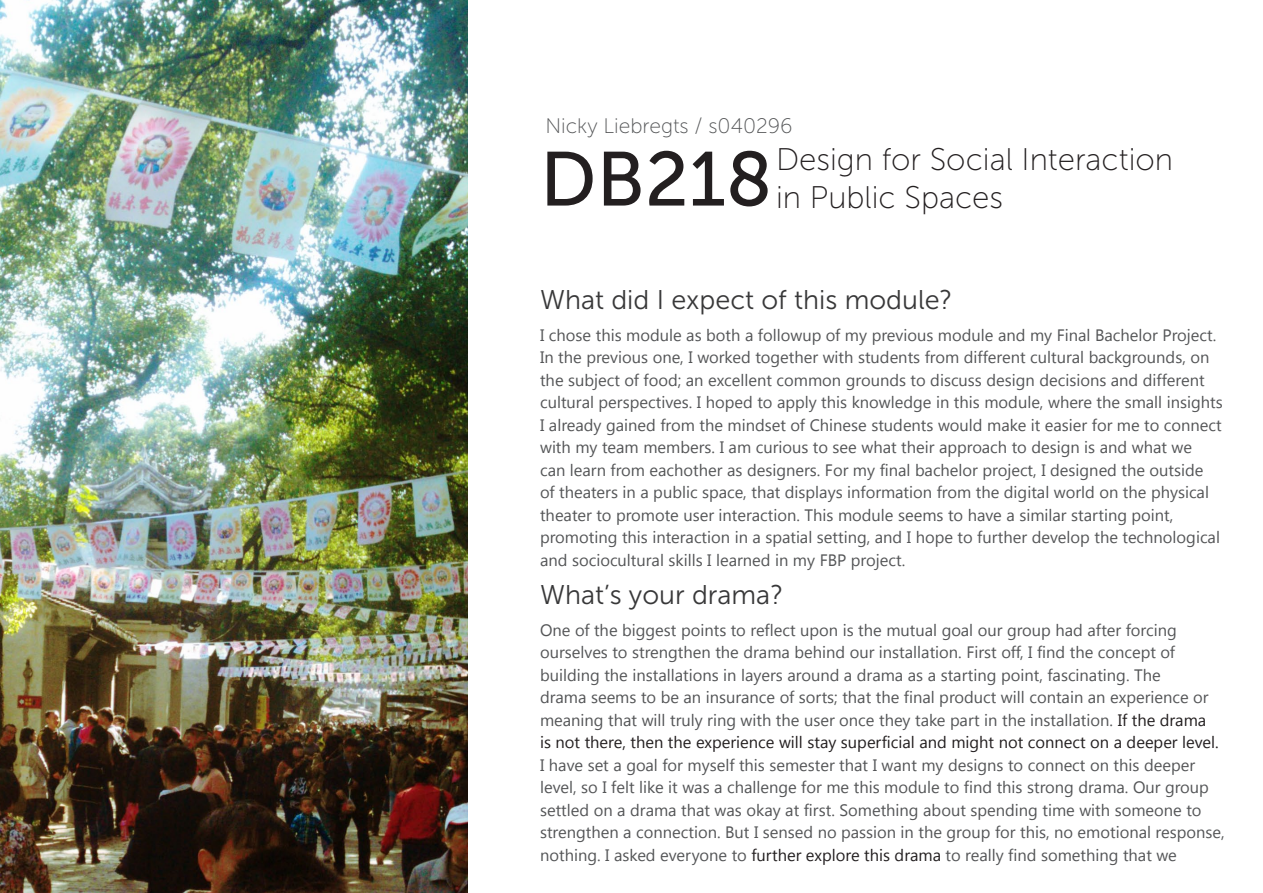
<style>
.page{position:relative;width:1263px;height:893px;background:#fff}
.page>*{position:absolute;margin:0;border:0;box-sizing:border-box;transform-origin:0 0}
.t1{font:76.35px "Museo Sans 500";color:#231f20}
.t2{font:31.2px "Museo Sans 100";color:#231f20}
.t3{font:27px "Museo Sans 300";color:#383839}
.t4{font:21px "Museo Sans 100";color:#545557}
.t5{font:16.5px/22.5px "Nirmala UI";color:#545557}
.s1{color:#231f20}
</style>
<div class="page">
<img style="left:0;top:0;width:468px;height:893px">
<p class="t4" style="left:545px;top:115px;width:249px">Nicky Liebregts / s040296</p>
<p class="t1" style="left:540px;top:137px;width:234px">DB218</p>
<p class="t2" style="left:776px;top:143px;width:399px">Design for Social Interaction</p>
<p class="t2" style="left:776px;top:181px;width:229px">in Public Spaces</p>
<p class="t3" style="left:540px;top:286px;width:414px">What did I expect of this module?</p>
<p class="t5" style="left:540px;top:323px;width:684px">I chose this module as both a followup of my previous module and my Final Bachelor Project.<br>In the previous one, I worked together with students from different cultural backgrounds, on the subject of food; an excellent common grounds to discuss design decisions and different cultural perspectives. I hoped to apply this knowledge in this module, where the small insights I already gained from the mindset of Chinese students would make it easier for me to connect with my team members. I am curious to see what their approach to design is and what we<br>can learn from eachother as designers. For my final bachelor project, I designed the outside<br>of theaters in a public space, that displays information from the digital world on the physical theater to promote user interaction. This module seems to have a similar starting point, promoting this interaction in a spatial setting, and I hope to further develop the technological and sociocultural skills I learned in my FBP project.</p>
<p class="t3" style="left:540px;top:580px;width:245px">What’s your drama?</p>
<p class="t5" style="left:540px;top:618px;width:686px">One of the biggest points to reflect upon is the mutual goal our group had after forcing ourselves to strengthen the drama behind our installation. First off, I find the concept of building the installations in layers around a drama as a starting point, fascinating. The<br>drama seems to be an insurance of sorts; that the final product will contain an experience or meaning that will truly ring with the user once they take part in the installation. <span class="s1">If the drama<br>is not there, then the experience will stay superficial and might not connect on a deeper level.<br></span>I have set a goal for myself this semester that I want my designs to connect on this deeper level, so I felt like it was a challenge for me this module to find this strong drama. Our group settled on a drama that was okay at first. Something about spending time with someone to strengthen a connection. But I sensed no passion in the group for this, no emotional response, nothing. I asked everyone to <span class="s1">further explore this drama</span> to really find something that we</p>
</div>
